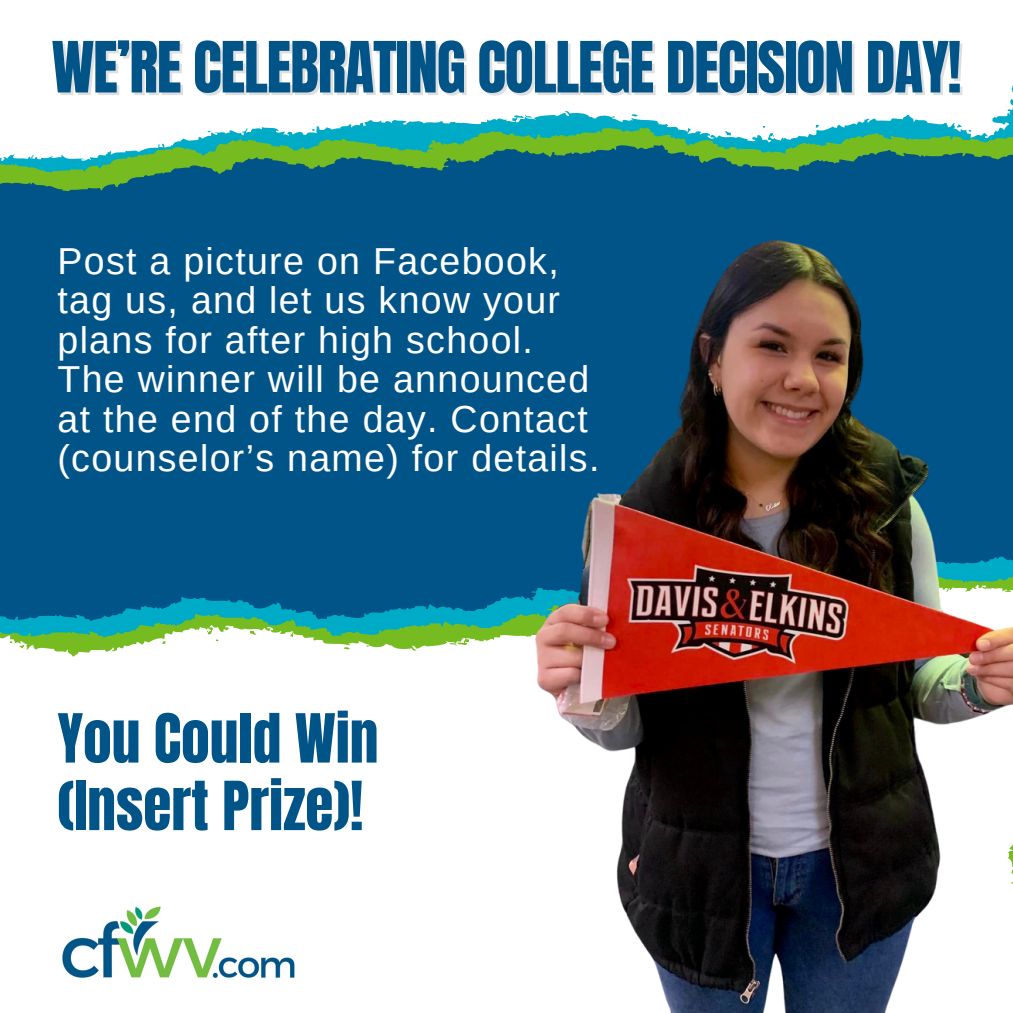
<style>
.page{position:relative;width:1013px;height:1013px;background:#fff}
.page>*{position:absolute;margin:0;border:0;box-sizing:border-box;transform-origin:0 0}
.t1{font:60px "Anton";letter-spacing:-.02em;color:#005487}
.t2{font:57.5px "Anton";color:#005487}
.t3{font:37.5px/39.4px "Arimo";letter-spacing:.035em;color:#fff}
</style>
<div class="page">
<div style="left:0;top:0;width:1012px;height:1012px;background:#005487"></div>
<svg style="left:0;top:597px;width:481px;height:415px;background:#e5f2f0"></svg>
<svg style="left:0;top:0;width:1012px;height:191px;background:#daece7"></svg>
<img style="left:481px;top:124px;width:531px;height:888px">
<img style="left:57px;top:903px;width:241px;height:77px">
<p class="t1" style="left:52px;top:24px;width:911px">WE’RE CELEBRATING COLLEGE DECISION DAY!</p>
<p class="t3" style="left:57px;top:241px;width:543px">Post a picture on Facebook, tag us, and let us know your plans for after high school.<br>The winner will be announced at the end of the day. Contact (counselor’s name) for details.</p>
<p class="t2" style="left:57px;top:697px;width:322px">You Could Win</p>
<p class="t2" style="left:57px;top:764px;width:307px">(Insert Prize)!</p>
</div>
